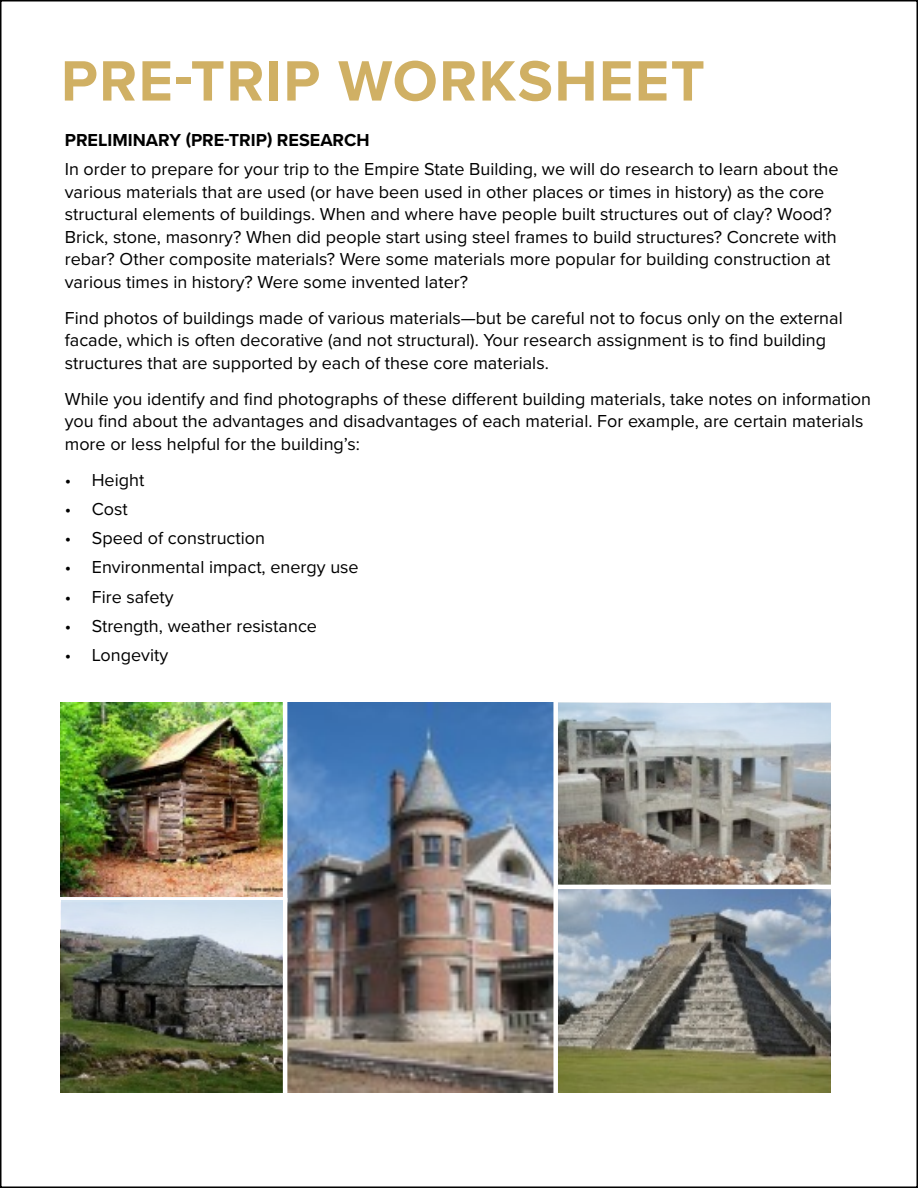
<style>
.page{position:relative;width:918px;height:1188px;background:#fff}
.page>*{position:absolute;margin:0;border:0;box-sizing:border-box;transform-origin:0 0}
.t1{font:700 58.95px "Proxima Nova";letter-spacing:.025em;color:#d0b064}
.t2{font:18px/22.5px "Proxima Nova";color:#000}
.t3{font:700 18px "Proxima Nova";color:#000}
</style>
<div class="page">
<img style="left:61px;top:702px;width:769px;height:391px">
<hr style="left:283px;top:698px;width:4px;height:414px;background:#fff">
<div style="left:553px;top:698px;width:5px;height:414px;background:#fff"></div>
<hr style="left:0;top:898px;width:287px;height:4px;background:#fff">
<hr style="left:558px;top:885px;width:360px;height:4px;background:#fff">
<svg style="left:61px;top:900px;width:222px;height:95px;background:#90979a"></svg>
<svg style="left:558px;top:703px;width:272px;height:97px;background:#a3abae"></svg>
<h1 class="t1" style="left:61px;top:37px;width:645px">PRE-TRIP WORKSHEET</h1>
<p class="t3" style="left:65px;top:127px;width:306px">PRELIMINARY (PRE-TRIP) RESEARCH</p>
<p class="t2" style="left:65px;top:157px;width:775px">In order to prepare for your trip to the Empire State Building, we will do research to learn about the various materials that are used (or have been used in other places or times in history) as the core structural elements of buildings. When and where have people built structures out of clay? Wood?<br>Brick, stone, masonry? When did people start using steel frames to build structures? Concrete with rebar? Other composite materials? Were some materials more popular for building construction at various times in history? Were some invented later?</p>
<p class="t2" style="left:65px;top:306px;width:779px">Find photos of buildings made of various materials—but be careful not to focus only on the external facade, which is often decorative (and not structural). Your research assignment is to find building structures that are supported by each of these core materials.</p>
<p class="t2" style="left:65px;top:387px;width:808px">While you identify and find photographs of these different building materials, take notes on information you find about the advantages and disadvantages of each material. For example, are certain materials more or less helpful for the building’s:</p>
<p class="t2" style="left:65px;top:468px;width:81px">• Height</p>
<p class="t2" style="left:65px;top:497px;width:65px">• Cost</p>
<p class="t2" style="left:65px;top:526px;width:202px">• Speed of construction</p>
<p class="t2" style="left:65px;top:555px;width:295px">• Environmental impact, energy use</p>
<p class="t2" style="left:65px;top:585px;width:110px">• Fire safety</p>
<p class="t2" style="left:65px;top:614px;width:254px">• Strength, weather resistance</p>
<p class="t2" style="left:65px;top:643px;width:105px">• Longevity</p>
</div>
